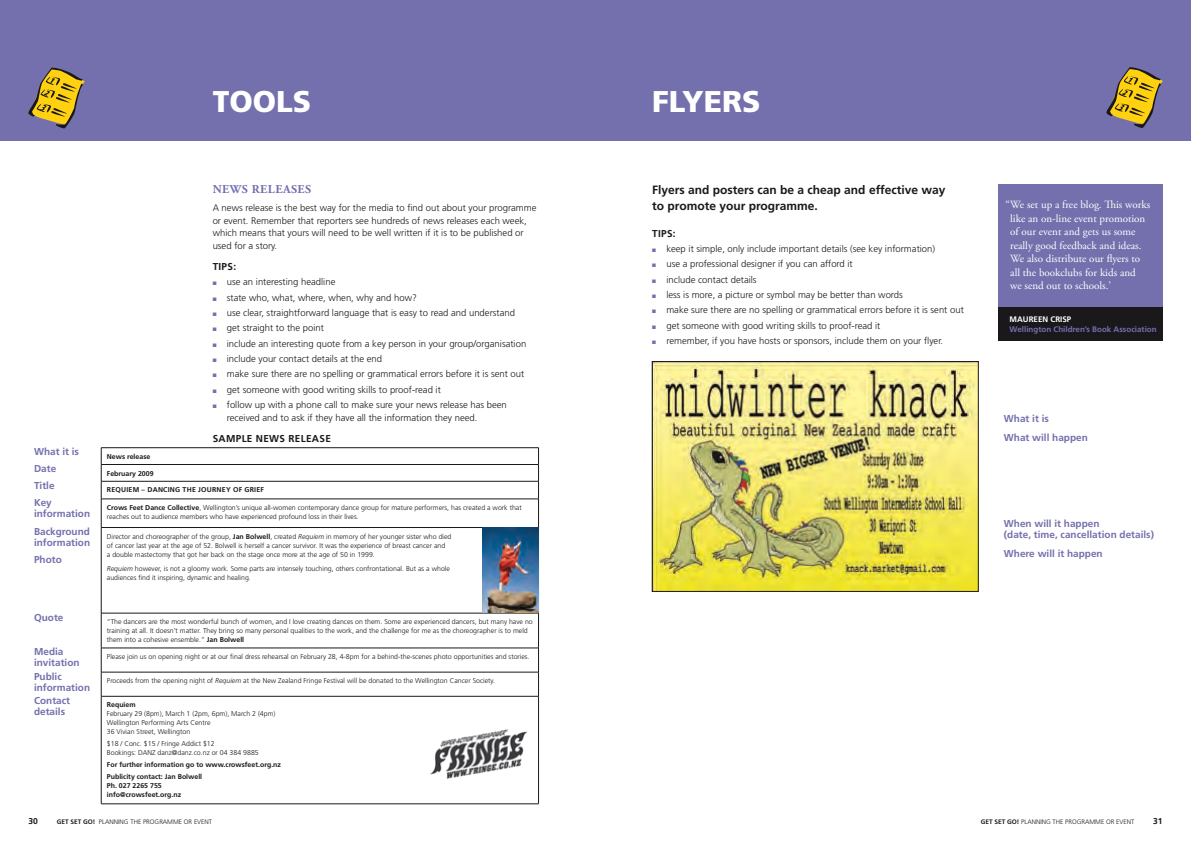
<style>
.page{position:relative;width:1191px;height:842px;background:#fff}
.page>*{position:absolute;margin:0;border:0;box-sizing:border-box;transform-origin:0 0}
.t1{font:900 30px "Frutiger";color:#fff}
.t2{font:700 12px/16px "Frutiger";color:#1a181b}
.t3{font:700 12px "Adobe Garamond Pro";letter-spacing:.045em;color:#7470ae}
.t4{font:11px/13.5px "Adobe Garamond Pro";color:#fff}
.t5{font:700 10px/11px "Frutiger";color:#7470ae}
.t6{font:700 10px "Frutiger";color:#1a181b}
.t7{font:300 9.5px/12.5px "Frutiger";color:#1a181b}
.t8{font:700 8.5px "Frutiger";color:#1a181b}
.t9{font:700 8px "Frutiger";color:#7470ae}
.t10{font:700 8px "Frutiger";color:#fff}
.t11{font:300 7px/9px "Frutiger";color:#1a181b}
.t12{font:700 7px/11.8px "Frutiger";color:#1a181b}
.t13{font:300 6.5px "Frutiger";color:#1a181b}
.s1{color:#7470ae}
.s2{font-weight:700}
.s3{font-style:italic}
</style>
<div class="page">
<div style="left:0;top:0;width:595px;height:141px;background:#7470ae"></div>
<svg style="left:28px;top:68px;width:57px;height:60px"></svg>
<div style="left:595px;top:0;width:596px;height:141px;background:#7470ae"></div>
<svg style="left:1106px;top:67px;width:57px;height:61px"></svg>
<hr style="left:101px;top:447px;width:437px;height:1px;background:#1a181b">
<hr style="left:101px;top:464px;width:437px;height:1px;background:#1a181b">
<hr style="left:101px;top:481px;width:437px;height:1px;background:#1a181b">
<hr style="left:101px;top:499px;width:437px;height:1px;background:#1a181b">
<svg style="left:538px;top:448px;width:1px;height:79px"></svg>
<hr style="left:101px;top:527px;width:437px;height:1px;background:#1a181b">
<hr style="left:101px;top:613px;width:437px;height:1px;background:#1a181b">
<hr style="left:538px;top:613px;width:1px;height:35px;background:#1a181b">
<hr style="left:101px;top:648px;width:437px;height:1px;background:#1a181b">
<hr style="left:101px;top:672px;width:437px;height:1px;background:#1a181b">
<svg style="left:538px;top:648px;width:1px;height:48px"></svg>
<hr style="left:101px;top:696px;width:437px;height:1px;background:#1a181b">
<hr style="left:538px;top:696px;width:1px;height:108px;background:#1a181b">
<hr style="left:101px;top:804px;width:437px;height:1px;background:#1a181b">
<svg style="left:101px;top:448px;width:1px;height:79px"></svg>
<hr style="left:101px;top:528px;width:1px;height:85px;background:#1a181b">
<hr style="left:101px;top:613px;width:1px;height:35px;background:#1a181b">
<svg style="left:101px;top:648px;width:1px;height:48px"></svg>
<hr style="left:101px;top:696px;width:1px;height:108px;background:#1a181b">
<img style="left:482px;top:528px;width:57px;height:85px">
<img style="left:430px;top:729px;width:97px;height:50px">
<div style="left:998px;top:184px;width:164px;height:123px;background:#7470ae"></div>
<div style="left:998px;top:307px;width:164px;height:34px;background:#1a181b"></div>
<img style="left:654px;top:363px;width:322px;height:227px">
<div style="left:652px;top:361px;width:326px;height:231px;border:1px solid #1a181b"></div>
<h1 class="t1" style="left:213px;top:83px;width:97px">TOO LS</h1>
<h3 class="t5" style="left:34px;top:446px;width:47px">What it is</h3>
<h3 class="t5" style="left:34px;top:463px;width:24px">Date</h3>
<h3 class="t5" style="left:34px;top:480px;width:22px">Title</h3>
<p class="t12" style="left:107px;top:450px;width:45px">News release</p>
<p class="t12" style="left:107px;top:467px;width:48px">February 2009</p>
<h2 class="t3" style="left:213px;top:182px;width:100px">NEWS RELEASES</h2>
<p class="t7" style="left:213px;top:202px;width:325px">A news release is the best way for the media to find out about your programme or event. Remember that reporters see hundreds of news releases each week, which means that yours will need to be well written if it is to be published or used for a story.</p>
<h3 class="t6" style="left:213px;top:261px;width:25px">Tips:</h3>
<h3 class="t7" style="left:213px;top:276px;width:124px"><span class="s1">■</span> use an interesting headline</h3>
<h3 class="t7" style="left:213px;top:291px;width:206px"><span class="s1">■</span> state who, what, where, when, why and how?</h3>
<h3 class="t7" style="left:213px;top:306px;width:304px"><span class="s1">■</span> use clear, straightforward language that is easy to read and understand</h3>
<h3 class="t7" style="left:213px;top:322px;width:113px"><span class="s1">■</span> get straight to the point</h3>
<h3 class="t7" style="left:213px;top:337px;width:315px"><span class="s1">■</span> include an interesting quote from a key person in your group/organisation</h3>
<h3 class="t7" style="left:213px;top:352px;width:171px"><span class="s1">■</span> include your contact details at the end</h3>
<h3 class="t7" style="left:213px;top:368px;width:313px"><span class="s1">■</span> make sure there are no spelling or grammatical errors before it is sent out</h3>
<h3 class="t7" style="left:213px;top:383px;width:230px"><span class="s1">■</span> get someone with good writing skills to proof-read it</h3>
<h3 class="t7" style="left:227px;top:398px;width:281px;text-indent:-14px"><span class="s1">■</span> follow up with a phone call to make sure your news release has been received and to ask if they have all the information they need.</h3>
<h3 class="t6" style="left:213px;top:432px;width:14px">Sample</h3>
<h3 class="t6" style="left:256px;top:432px;width:9px">news</h3>
<h3 class="t6" style="left:288px;top:432px;width:7px">release</h3>
<p class="t12" style="left:107px;top:484px;width:10px">Requiem</p>
<p class="t12" style="left:142px;top:484px;width:17px">– Dancing</p>
<p class="t12" style="left:183px;top:484px;width:6px">the</p>
<p class="t12" style="left:198px;top:484px;width:6px">journey</p>
<p class="t12" style="left:233px;top:484px;width:17px">of grief</p>
<h3 class="t5" style="left:34px;top:497px;width:58px">Key information</h3>
<p class="t11" style="left:107px;top:503px;width:416px"><span class="s2">Crows Feet Dance Collective</span>, Wellington’s unique all-women contemporary dance group for mature performers, has created a work that reaches out to audience members who have experienced profound loss in their lives.</p>
<h3 class="t5" style="left:34px;top:526px;width:58px">Background information</h3>
<h3 class="t5" style="left:34px;top:554px;width:29px">Photo</h3>
<p class="t11" style="left:107px;top:532px;width:346px">Director and choreographer of the group, <span class="s2">Jan Bolwell</span>, created <span class="s3">Requiem</span> in memory of her younger sister who died of cancer last year at the age of 52. Bolwell is herself a cancer survivor. It was the experience of breast cancer and<br>a double mastectomy that got her back on the stage once more at the age of 50 in 1999.</p>
<p class="t11" style="left:107px;top:564px;width:344px"><span class="s3">Requiem</span> however, is not a gloomy work. Some parts are intensely touching, others confrontational. But as a whole audiences find it inspiring, dynamic and healing.</p>
<h3 class="t5" style="left:34px;top:611px;width:31px">Quote</h3>
<p class="t11" style="left:107px;top:617px;width:427px">“The dancers are the most wonderful bunch of women, and I love creating dances on them. Some are experienced dancers, but many have no training at all. It doesn’t matter. They bring so many personal qualities to the work, and the challenge for me as the choreographer is to meld them into a cohesive ensemble.” <span class="s2">Jan Bolwell</span></p>
<h3 class="t5" style="left:34px;top:646px;width:47px">Media invitation</h3>
<p class="t11" style="left:107px;top:652px;width:424px">Please join us on opening night or at our final dress rehearsal on February 28, 4-8pm for a behind-the-scenes photo opportunities and stories.</p>
<h3 class="t5" style="left:34px;top:670px;width:58px">Public information</h3>
<p class="t11" style="left:107px;top:676px;width:389px">Proceeds from the opening night of <span class="s3">Requiem</span> at the New Zealand Fringe Festival will be donated to the Wellington Cancer Society.</p>
<h3 class="t5" style="left:34px;top:695px;width:38px">Contact details</h3>
<p class="t12" style="left:107px;top:699px;width:30px">Requiem</p>
<p class="t11" style="left:107px;top:709px;width:170px">February 29 (8pm), March 1 (2pm, 6pm), March 2 (4pm)<br>Wellington Performing Arts Centre<br>36 Vivian Street, Wellington</p>
<p class="t11" style="left:107px;top:739px;width:153px">$18 / Conc. $15 / Fringe Addict $12<br>Bookings: DANZ danz@danz.co.nz or 04 384 9885</p>
<p class="t12" style="left:107px;top:759px;width:176px">For further information go to www.crowsfeet.org.nz<br>Publicity contact: Jan Bolwell</p>
<p class="t12" style="left:107px;top:781px;width:76px;line-height:9px">Ph. 027 2265 755 info@crowsfeet.org.nz</p>
<h1 class="t1" style="left:652px;top:83px;width:107px">FLYERS</h1>
<h2 class="t2" style="left:652px;top:181px;width:295px">Flyers and posters can be a cheap and effective way to promote your programme.</h2>
<h3 class="t6" style="left:652px;top:227px;width:25px">Tips:</h3>
<h3 class="t7" style="left:652px;top:242px;width:284px"><span class="s1">■</span> keep it simple, only include important details (see key information)</h3>
<h3 class="t7" style="left:652px;top:258px;width:202px"><span class="s1">■</span> use a professional designer if you can afford it</h3>
<h3 class="t7" style="left:652px;top:273px;width:106px"><span class="s1">■</span> include contact details</h3>
<h3 class="t7" style="left:652px;top:288px;width:252px"><span class="s1">■</span> less is more, a picture or symbol may be better than words</h3>
<h3 class="t7" style="left:652px;top:304px;width:313px"><span class="s1">■</span> make sure there are no spelling or grammatical errors before it is sent out</h3>
<h3 class="t7" style="left:652px;top:319px;width:230px"><span class="s1">■</span> get someone with good writing skills to proof-read it</h3>
<h3 class="t7" style="left:652px;top:334px;width:292px"><span class="s1">■</span> remember, if you have hosts or sponsors, include them on your flyer.</h3>
<h3 class="t4" style="left:1010px;top:199px;width:142px;text-indent:-5px">“We set up a free blog. This works like an on-line event promotion of our event and gets us some really good feedback and ideas.<br>We also distribute our flyers to all the bookclubs for kids and<br>we send out to schools.’</h3>
<p class="t10" style="left:1009px;top:314px;width:63px">MAUREEN CRISP</p>
<p class="t9" style="left:1009px;top:324px;width:149px">Wellington Children’s Book Association</p>
<h3 class="t5" style="left:1004px;top:409px;width:85px;line-height:19.1px">What it is<br>What will happen</h3>
<h3 class="t5" style="left:1004px;top:518px;width:152px">When will it happen<br>(date, time, cancellation details)</h3>
<h3 class="t5" style="left:1004px;top:548px;width:100px">Where will it happen</h3>
<p class="t8" style="left:28px;top:816px;width:11px">30</p>
<p class="t13" style="left:57px;top:818px;width:157px"><span class="s2">GET SET GO!</span> PLANNING THE PROGRAMME OR EVENT</p>
<p class="t13" style="left:980px;top:818px;width:155px"><span class="s2">GET SET GO!</span> PLANNING THE PROGRAMME OR EVENT</p>
<p class="t8" style="left:1153px;top:816px;width:11px">31</p>
</div>
